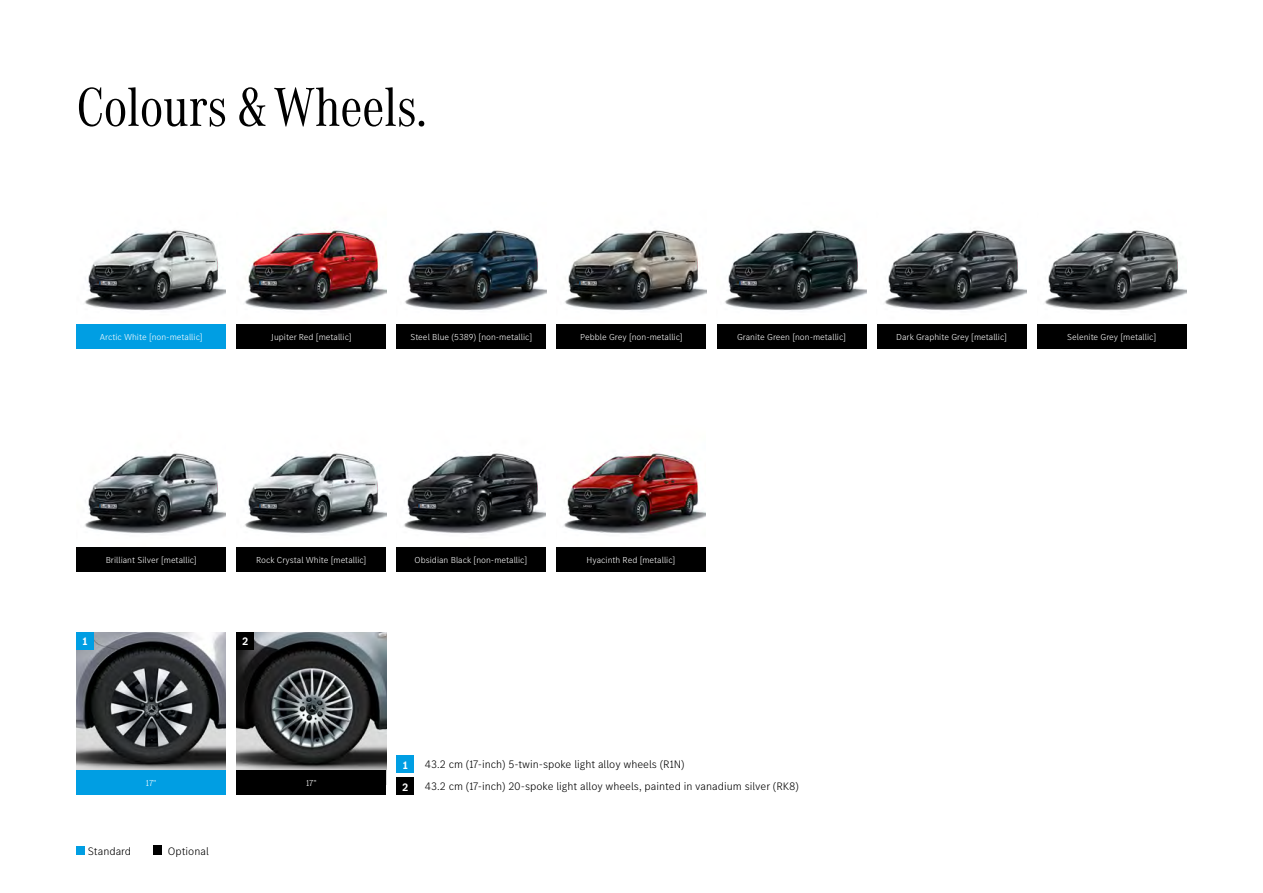
<style>
.page{position:relative;width:1263px;height:893px;background:#fff}
.page>*{position:absolute;margin:0;border:0;box-sizing:border-box;transform-origin:0 0}
.t1{font:57px "MB Corpo A Title Cond";color:#000}
.t2{font:300 11.25px "MB Corpo S Text";color:#000}
.t3{font:700 11.25px "MB Corpo S Text";color:#fff}
.t4{font:300 9px "MB Corpo S Text";color:#fff}
</style>
<div class="page">
<img style="left:84px;top:230px;width:142px;height:81px">
<img style="left:884px;top:230px;width:142px;height:81px">
<img style="left:244px;top:229px;width:142px;height:82px">
<img style="left:1044px;top:230px;width:142px;height:81px">
<img style="left:405px;top:230px;width:141px;height:81px">
<img style="left:85px;top:453px;width:141px;height:81px">
<img style="left:565px;top:230px;width:141px;height:81px">
<img style="left:245px;top:453px;width:141px;height:81px">
<img style="left:403px;top:453px;width:143px;height:81px">
<img style="left:725px;top:230px;width:141px;height:81px">
<img style="left:563px;top:453px;width:143px;height:81px">
<div style="left:77px;top:324px;width:149px;height:25px;background:#009ee3"></div>
<div style="left:877px;top:324px;width:149px;height:25px;background:#000"></div>
<div style="left:237px;top:547px;width:149px;height:24px;background:#000"></div>
<div style="left:397px;top:324px;width:149px;height:25px;background:#000"></div>
<div style="left:77px;top:547px;width:149px;height:24px;background:#000"></div>
<div style="left:717px;top:324px;width:149px;height:25px;background:#000"></div>
<div style="left:396px;top:547px;width:150px;height:24px;background:#000"></div>
<div style="left:556px;top:547px;width:150px;height:24px;background:#000"></div>
<div style="left:237px;top:324px;width:149px;height:25px;background:#000"></div>
<div style="left:1037px;top:324px;width:149px;height:24px;background:#000"></div>
<div style="left:557px;top:324px;width:149px;height:25px;background:#000"></div>
<img style="left:77px;top:632px;width:149px;height:138px">
<img style="left:237px;top:632px;width:149px;height:138px">
<div style="left:77px;top:770px;width:149px;height:24px;background:#009ee3"></div>
<div style="left:237px;top:770px;width:149px;height:24px;background:#000"></div>
<div style="left:397px;top:756px;width:17px;height:17px;background:#009ee3"></div>
<div style="left:397px;top:777px;width:17px;height:17px;background:#000"></div>
<div style="left:77px;top:632px;width:17px;height:17px;background:#009ee3"></div>
<div style="left:237px;top:632px;width:17px;height:17px;background:#000"></div>
<div style="left:77px;top:846px;width:8px;height:9px;background:#009ee3"></div>
<div style="left:154px;top:846px;width:8px;height:9px;background:#000"></div>
<h1 class="t1" style="left:77px;top:70px;width:351px">Colours &amp; Wheels.</h1>
<p class="t4" style="left:271px;top:331px;width:82px">Jupiter Red [metallic]</p>
<p class="t4" style="left:580px;top:331px;width:104px">Pebble Grey [non-metallic]</p>
<p class="t4" style="left:1067px;top:331px;width:91px">Selenite Grey [metallic]</p>
<p class="t4" style="left:100px;top:331px;width:104px">Arctic White [non-metallic]</p>
<p class="t4" style="left:896px;top:331px;width:112px">Dark Graphite Grey [metallic]</p>
<p class="t4" style="left:410px;top:331px;width:123px">Steel Blue (5389) [non-metallic]</p>
<p class="t4" style="left:737px;top:331px;width:111px">Granite Green [non-metallic]</p>
<p class="t4" style="left:106px;top:554px;width:93px">Brilliant Silver [metallic]</p>
<p class="t4" style="left:256px;top:554px;width:112px">Rock Crystal White [metallic]</p>
<p class="t3" style="left:83px;top:634px;width:7px">1</p>
<p class="t3" style="left:242px;top:634px;width:8px">2</p>
<p class="t4" style="left:415px;top:554px;width:114px">Obsidian Black [non-metallic]</p>
<p class="t4" style="left:587px;top:554px;width:90px">Hyacinth Red [metallic]</p>
<p class="t4" style="left:146px;top:777px;width:12px">17"</p>
<p class="t4" style="left:306px;top:777px;width:12px">17"</p>
<p class="t2" style="left:88px;top:844px;width:45px">Standard</p>
<p class="t2" style="left:168px;top:844px;width:42px">Optional</p>
<p class="t3" style="left:403px;top:758px;width:7px">1</p>
<p class="t2" style="left:425px;top:757px;width:261px">43.2 cm (17-inch) 5-twin-spoke light alloy wheels (R1N)</p>
<p class="t3" style="left:402px;top:779px;width:8px">2</p>
<p class="t2" style="left:425px;top:779px;width:375px">43.2 cm (17-inch) 20-spoke light alloy wheels, painted in vanadium silver (RK8)</p>
</div>
